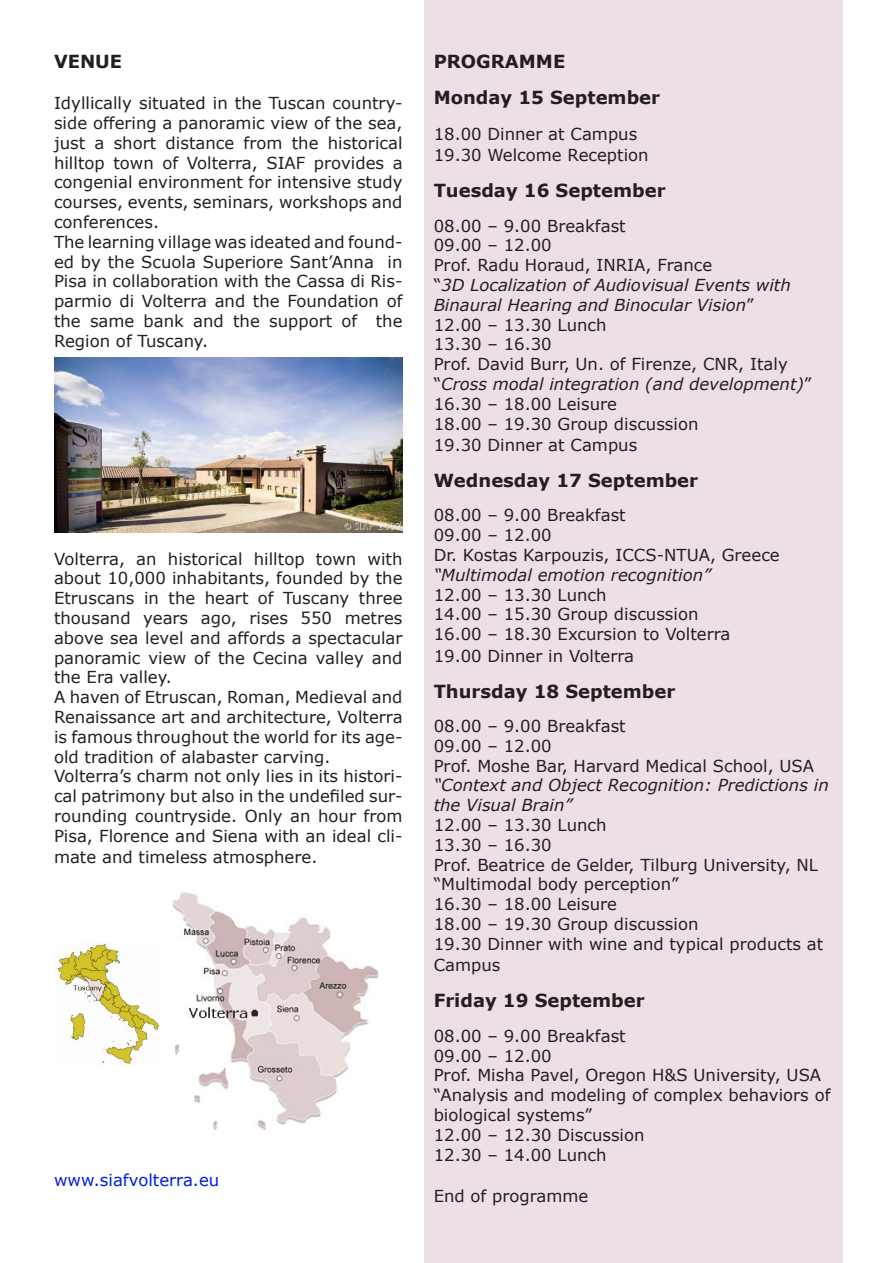
<style>
.page{position:relative;width:893px;height:1263px;background:#fff}
.page>*{position:absolute;margin:0;border:0;box-sizing:border-box;transform-origin:0 0}
.t1{font:700 18px "Verdana";color:#231f20}
.t2{font:16.5px/19.8px "Verdana";color:#231f20;text-align:justify}
.t3{font:italic 16.5px/19.8px "Verdana";color:#231f20}
.t4{font:16.5px "Verdana";color:#001edc}
.s1{font-style:normal}
</style>
<div class="page">
<div style="left:424px;top:0;width:418px;height:1263px;background:#eddfe8"></div>
<img style="left:172px;top:892px;width:207px;height:238px">
<img style="left:54px;top:358px;width:349px;height:174px">
<img style="left:55px;top:943px;width:105px;height:123px">
<p class="t1" style="left:54px;top:50px;width:70px">VENUE</p>
<p class="t2" style="left:54px;top:93px;width:350px">Idyllically situated in the Tuscan country&shy;side offering a panoramic view of the sea, just a short distance from the historical hilltop town of Volterra, SIAF provides a congenial environment for intensive study courses, events, seminars, workshops and conferences.</p>
<p class="t2" style="left:54px;top:231px;width:350px">The learning village was ideated and found&shy;ed by the Scuola Superiore Sant’Anna in Pisa in collaboration with the Cassa di Ris&shy;parmio di Volterra and the Foundation of the same bank and the support of the Region of Tuscany.</p>
<p class="t2" style="left:54px;top:548px;width:350px">Volterra, an historical hilltop town with about 10,000 inhabitants, founded by the Etruscans in the heart of Tuscany three thousand years ago, rises 550 metres above sea level and affords a spectacular panoramic view of the Cecina valley and the Era valley.</p>
<p class="t2" style="left:54px;top:687px;width:350px">A haven of Etruscan, Roman, Medieval and Renaissance art and architecture, Volterra is famous throughout the world for its age&shy;old tradition of alabaster carving.</p>
<p class="t2" style="left:54px;top:766px;width:350px">Volterra’s charm not only lies in its histori&shy;cal patrimony but also in the undefiled sur&shy;rounding countryside. Only an hour from Pisa, Florence and Siena with an ideal cli-</p>
<p class="t2" style="left:54px;top:847px;width:265px">mate and timeless atmosphere.</p>
<p class="t4" style="left:54px;top:1169px;width:167px">www.siafvolterra.eu</p>
<p class="t1" style="left:434px;top:50px;width:133px">PROGRAMME</p>
<p class="t1" style="left:434px;top:86px;width:228px">Monday 15 September</p>
<p class="t2" style="left:434px;top:123px;width:205px">18.00 Dinner at Campus</p>
<p class="t2" style="left:434px;top:145px;width:217px">19.30 Welcome Reception</p>
<p class="t1" style="left:434px;top:179px;width:233px">Tuesday 16 September</p>
<p class="t2" style="left:434px;top:215px;width:194px">08.00 – 9.00 Breakfast</p>
<p class="t2" style="left:434px;top:235px;width:120px">09.00 – 12.00</p>
<p class="t2" style="left:434px;top:255px;width:280px">Prof. Radu Horaud, INRIA, France</p>
<p class="t3" style="left:434px;top:275px;width:359px"><span class="s1">“</span>3D Localization of Audiovisual Events with</p>
<p class="t3" style="left:434px;top:294px;width:322px">Binaural Hearing and Binocular Vision<span class="s1">”</span></p>
<p class="t2" style="left:434px;top:314px;width:175px">12.00 – 13.30 Lunch</p>
<p class="t2" style="left:434px;top:334px;width:120px">13.30 – 16.30</p>
<p class="t2" style="left:434px;top:354px;width:356px">Prof. David Burr, Un. of Firenze, CNR, Italy</p>
<p class="t3" style="left:434px;top:374px;width:379px"><span class="s1">“</span>Cross modal integration (and development)<span class="s1">”</span></p>
<p class="t2" style="left:434px;top:393px;width:185px">16.30 – 18.00 Leisure</p>
<p class="t2" style="left:434px;top:413px;width:266px">18.00 – 19.30 Group discussion</p>
<p class="t2" style="left:434px;top:435px;width:205px">19.30 Dinner at Campus</p>
<p class="t1" style="left:434px;top:469px;width:266px">Wednesday 17 September</p>
<p class="t2" style="left:434px;top:505px;width:194px">08.00 – 9.00 Breakfast</p>
<p class="t2" style="left:434px;top:525px;width:120px">09.00 – 12.00</p>
<p class="t2" style="left:434px;top:545px;width:348px">Dr. Kostas Karpouzis, ICCS-NTUA, Greece</p>
<p class="t3" style="left:434px;top:564px;width:279px">“Multimodal emotion recognition”</p>
<p class="t2" style="left:434px;top:584px;width:175px">12.00 – 13.30 Lunch</p>
<p class="t2" style="left:434px;top:604px;width:266px">14.00 – 15.30 Group discussion</p>
<p class="t2" style="left:434px;top:624px;width:298px">16.00 – 18.30 Excursion to Volterra</p>
<p class="t2" style="left:434px;top:645px;width:202px">19.00 Dinner in Volterra</p>
<p class="t1" style="left:434px;top:680px;width:243px">Thursday 18 September</p>
<p class="t2" style="left:434px;top:716px;width:194px">08.00 – 9.00 Breakfast</p>
<p class="t2" style="left:434px;top:735px;width:120px">09.00 – 12.00</p>
<p class="t2" style="left:434px;top:755px;width:382px">Prof. Moshe Bar, Harvard Medical School, USA</p>
<p class="t3" style="left:434px;top:775px;width:397px">“Context and Object Recognition: Predictions in the Visual Brain”</p>
<p class="t2" style="left:434px;top:815px;width:175px">12.00 – 13.30 Lunch</p>
<p class="t2" style="left:434px;top:834px;width:120px">13.30 – 16.30</p>
<p class="t2" style="left:434px;top:854px;width:386px">Prof. Beatrice de Gelder, Tilburg University, NL</p>
<p class="t2" style="left:434px;top:874px;width:247px">“Multimodal body perception”</p>
<p class="t2" style="left:434px;top:894px;width:185px">16.30 – 18.00 Leisure</p>
<p class="t2" style="left:434px;top:914px;width:266px">18.00 – 19.30 Group discussion</p>
<p class="t2" style="left:434px;top:932px;width:391px;line-height:21.6px">19.30 Dinner with wine and typical products at<br>Campus</p>
<p class="t1" style="left:434px;top:989px;width:213px">Friday 19 September</p>
<p class="t2" style="left:434px;top:1025px;width:194px">08.00 – 9.00 Breakfast</p>
<p class="t2" style="left:434px;top:1045px;width:120px">09.00 – 12.00</p>
<p class="t2" style="left:434px;top:1065px;width:389px">Prof. Misha Pavel, Oregon H&amp;S University, USA</p>
<p class="t2" style="left:434px;top:1085px;width:398px">“Analysis and modeling of complex behaviors of biological systems”</p>
<p class="t2" style="left:434px;top:1124px;width:212px">12.00 – 12.30 Discussion</p>
<p class="t2" style="left:434px;top:1144px;width:175px">12.30 – 14.00 Lunch</p>
<p class="t2" style="left:434px;top:1185px;width:156px">End of programme</p>
</div>
